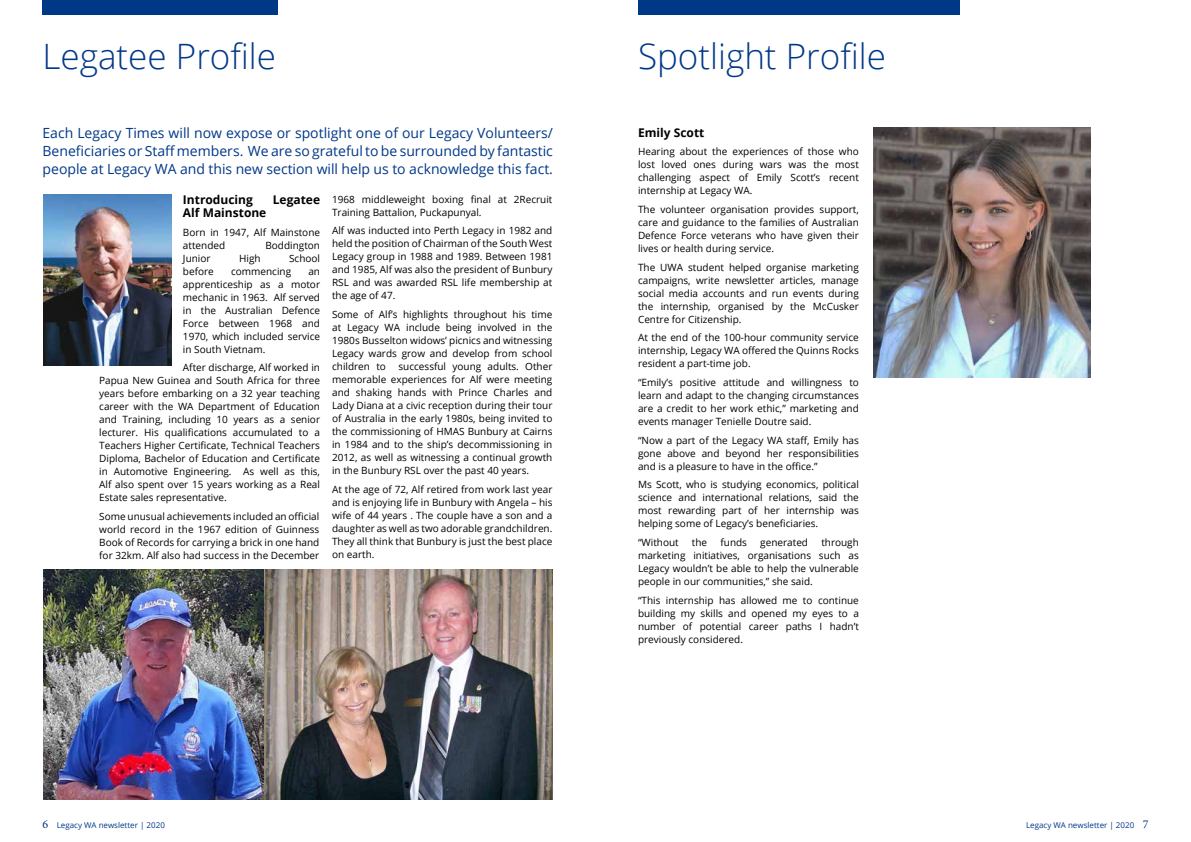
<style>
.page{position:relative;width:1191px;height:842px;background:#fff}
.page>*{position:absolute;margin:0;border:0;box-sizing:border-box;transform-origin:0 0}
.t1{font:300 35px "Open Sans";color:#003888}
.t2{font:14px/18px "Open Sans";color:#003888;text-align:justify}
.t3{font:700 12px "Open Sans";color:#000}
.t4{font:10px/13px "Open Sans";color:#000;text-align:justify}
.t5{font:8px "Open Sans";color:#003888}
.s1{font-family:"Minion Pro";font-size:12px}
</style>
<div class="page">
<div style="left:43px;top:0;width:235px;height:14px;background:#003888"></div>
<div style="left:638px;top:0;width:322px;height:14px;background:#003888"></div>
<img style="left:43px;top:195px;width:129px;height:170px">
<img style="left:43px;top:570px;width:510px;height:229px">
<img style="left:873px;top:128px;width:217px;height:249px">
<h1 class="t1" style="left:43px;top:33px;width:235px">Legatee Profile</h1>
<h1 class="t1" style="left:638px;top:33px;width:249px">Spotlight Profile</h1>
<h2 class="t2" style="left:43px;top:124px;width:512px">Each Legacy Times will now expose or spotlight one of our Legacy Volunteers/ Beneficiaries or Staff members. We are so grateful to be surrounded by fantastic people at Legacy WA and this new section will help us to acknowledge this fact.</h2>
<p class="t3" style="left:183px;top:191px;width:71px">Introducing</p>
<p class="t3" style="left:273px;top:191px;width:49px">Legatee</p>
<p class="t3" style="left:183px;top:204px;width:85px">Alf Mainstone</p>
<p class="t4" style="left:183px;top:225px;width:139px">Born in 1947, Alf Mainstone attended</p>
<p class="t4" style="left:265px;top:238px;width:56px">Boddington</p>
<p class="t4" style="left:183px;top:251px;width:29px">Junior</p>
<p class="t4" style="left:239px;top:251px;width:23px">High</p>
<p class="t4" style="left:289px;top:251px;width:32px">School</p>
<p class="t4" style="left:183px;top:264px;width:32px">before</p>
<p class="t4" style="left:231px;top:264px;width:62px">commencing</p>
<p class="t4" style="left:183px;top:264px;width:139px;text-indent:125px">an apprenticeship as a motor mechanic in 1963. Alf served in the Australian Defence Force between 1968 and 1970, which included service in South Vietnam.</p>
<p class="t4" style="left:99px;top:361px;width:222px;text-indent:84px">After discharge, Alf worked in Papua New Guinea and South Africa for three years before embarking on a 32 year teaching career with the WA Department of Education and Training, including 10 years as a senior lecturer. His qualifications accumulated to a Teachers Higher Certificate, Technical Teachers Diploma, Bachelor of Education and Certificate in Automotive Engineering. As well as this, Alf also spent over 15 years working as a Real Estate sales representative.</p>
<p class="t4" style="left:99px;top:510px;width:222px">Some unusual achievements included an official world record in the 1967 edition of Guinness Book of Records for carrying a brick in one hand for 32km. Alf also had success in the December</p>
<p class="t4" style="left:332px;top:192px;width:222px">1968 middleweight boxing final at 2Recruit<br>Training Battalion, Puckapunyal.</p>
<p class="t4" style="left:332px;top:224px;width:222px">Alf was inducted into Perth Legacy in 1982 and held the position of Chairman of the South West Legacy group in 1988 and 1989. Between 1981 and 1985, Alf was also the president of Bunbury RSL and was awarded RSL life membership at the age of 47.</p>
<p class="t4" style="left:332px;top:307px;width:222px">Some of Alf’s highlights throughout his time at Legacy WA include being involved in the 1980s Busselton widows’ picnics and witnessing Legacy wards grow and develop from school children to</p>
<p class="t4" style="left:332px;top:359px;width:222px;text-indent:66px">successful young adults. Other memorable experiences for Alf were meeting and shaking hands with Prince Charles and Lady Diana at a civic reception during their tour of Australia in the early 1980s, being invited to the commissioning of HMAS Bunbury at Cairns in 1984 and to the ship’s decommissioning in 2012, as well as witnessing a continual growth in the Bunbury RSL over the past 40 years.</p>
<p class="t4" style="left:332px;top:482px;width:222px">At the age of 72, Alf retired from work last year and is enjoying life in Bunbury with Angela – his wife of 44 years . The couple have a son and a daughter as well as two adorable grandchildren.<br>They all think that Bunbury is just the best place on earth.</p>
<p class="t3" style="left:638px;top:124px;width:68px">Emily Scott</p>
<p class="t4" style="left:638px;top:145px;width:222px">Hearing about the experiences of those who lost loved ones during wars was the most challenging aspect of Emily Scott’s recent internship at Legacy WA.</p>
<p class="t4" style="left:638px;top:203px;width:222px">The volunteer organisation provides support, care and guidance to the families of Australian Defence Force veterans who have given their lives or health during service.</p>
<p class="t4" style="left:638px;top:260px;width:222px">The UWA student helped organise marketing campaigns, write newsletter articles, manage social media accounts and run events during the internship, organised by the McCusker Centre for Citizenship.</p>
<p class="t4" style="left:638px;top:331px;width:222px">At the end of the 100-hour community service internship, Legacy WA offered the Quinns Rocks resident a part-time job.</p>
<p class="t4" style="left:638px;top:376px;width:222px">“Emily’s positive attitude and willingness to learn and adapt to the changing circumstances are a credit to her work ethic,” marketing and events manager Tenielle Doutre said.</p>
<p class="t4" style="left:638px;top:433px;width:222px">“Now a part of the Legacy WA staff, Emily has gone above and beyond her responsibilities and is a pleasure to have in the office.”</p>
<p class="t4" style="left:638px;top:478px;width:222px">Ms Scott, who is studying economics, political science and international relations, said the most rewarding part of her internship was helping some of Legacy’s beneficiaries.</p>
<p class="t4" style="left:638px;top:536px;width:42px">“Without</p>
<p class="t4" style="left:692px;top:536px;width:17px">the</p>
<p class="t4" style="left:720px;top:536px;width:28px">funds</p>
<p class="t4" style="left:760px;top:536px;width:49px">generated</p>
<p class="t4" style="left:638px;top:536px;width:222px;text-indent:183px">through marketing initiatives, organisations such as Legacy wouldn’t be able to help the vulnerable people in our communities,” she said.</p>
<p class="t4" style="left:638px;top:593px;width:222px">“This internship has allowed me to continue building my skills and opened my eyes to a number of potential career paths I hadn’t previously considered.</p>
<p class="t5" style="left:43px;top:820px;width:124px"><span class="s1">6</span> Legacy WA newsletter | 2020</p>
<p class="t5" style="left:1026px;top:820px;width:124px">Legacy WA newsletter | 2020 <span class="s1">7</span></p>
</div>
